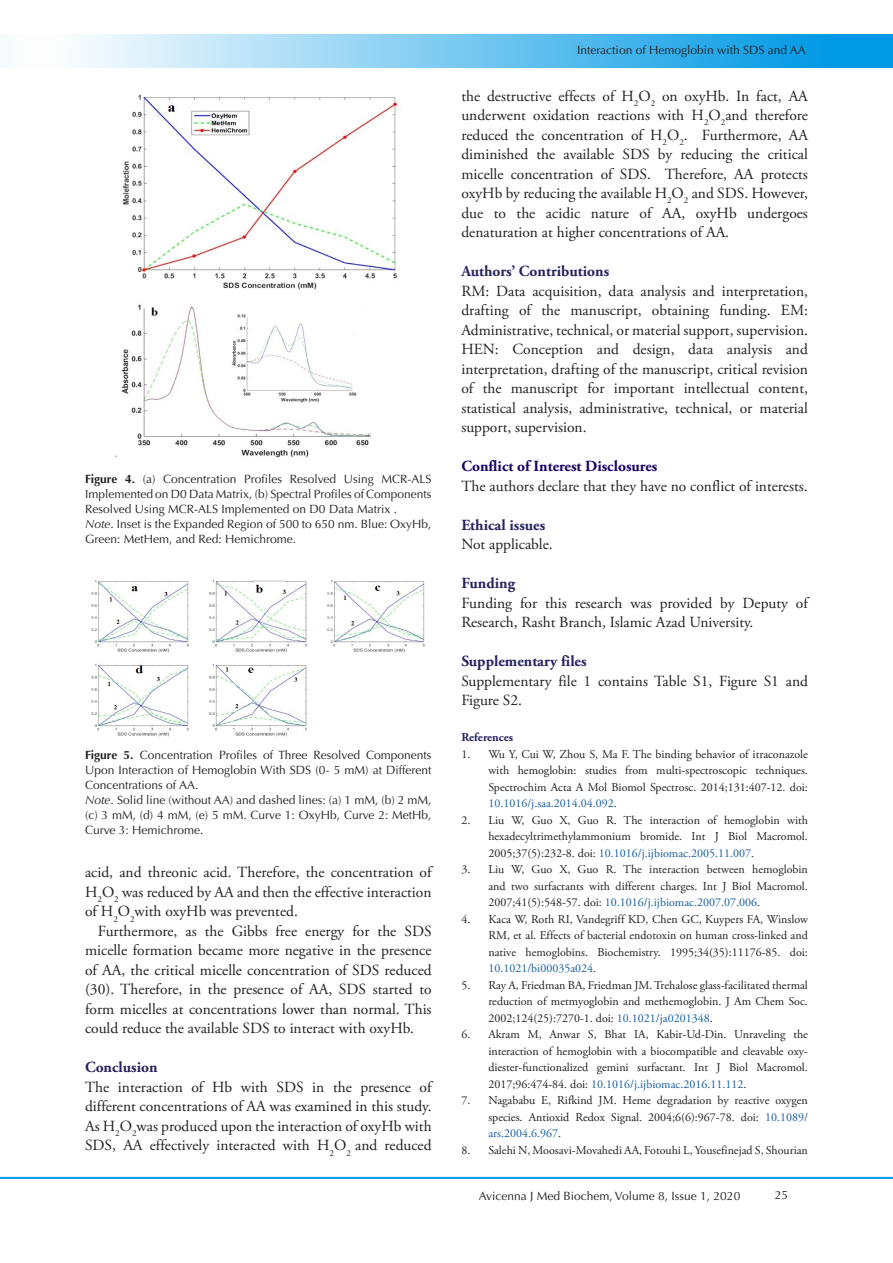
<style>
.page{position:relative;width:893px;height:1263px;background:#fff}
.page>*{position:absolute;margin:0;border:0;box-sizing:border-box;transform-origin:0 0}
.t1{font:15.45px/19.5px "Adobe Garamond Pro";color:#231f20;text-align:justify}
.t2{font:700 15.45px "Adobe Garamond Pro";color:#27235f}
.t3{font:700 15.45px "Adobe Garamond Pro";color:#180065}
.t4{font:12px/16.5px "Adobe Garamond Pro";color:#231f20;text-align:justify}
.t5{font:12px/15px "Optima LT Std";color:#231f20;text-align:justify}
.t6{font:700 12px "Adobe Garamond Pro";color:#27235f}
.s1{font-weight:700}
.s2{font-style:italic}
.s3{color:#175d9e}
</style>
<div class="page">
<hr style="left:0;top:1177px;width:893px;height:2px;background:#0099e5">
<div style="left:0;top:35px;width:892px;height:33px;background:linear-gradient(to right,#fff,#0093e3)"></div>
<img style="left:115px;top:94px;width:283px;height:364px">
<img style="left:91px;top:580px;width:334px;height:157px">
<p class="t5" style="left:85px;top:472px;width:348px"><span class="s1">Figure 4.</span> (a) Concentration Profiles Resolved Using MCR-ALS Implemented on D0 Data Matrix, (b) Spectral Profiles of Components Resolved Using MCR-ALS Implemented on D0 Data Matrix .</p>
<p class="t5" style="left:85px;top:517px;width:348px"><span class="s2">Note</span>. Inset is the Expanded Region of 500 to 650 nm. Blue: OxyHb,<br>Green: MetHem, and Red: Hemichrome.</p>
<p class="t5" style="left:85px;top:748px;width:348px"><span class="s1">Figure 5.</span> Concentration Profiles of Three Resolved Components Upon Interaction of Hemoglobin With SDS (0- 5 mM) at Different Concentrations of AA.</p>
<p class="t5" style="left:85px;top:793px;width:348px"><span class="s2">Note</span>. Solid line (without AA) and dashed lines: (a) 1 mM, (b) 2 mM, (c) 3 mM, (d) 4 mM, (e) 5 mM. Curve 1: OxyHb, Curve 2: MetHb, Curve 3: Hemichrome.</p>
<p class="t1" style="left:85px;top:863px;width:348px">acid, and threonic acid. Therefore, the concentration of H<sub>2</sub>O<sub>2</sub> was reduced by AA and then the effective interaction of H<sub>2</sub>O<sub>2</sub>with oxyHb was prevented.</p>
<p class="t1" style="left:85px;top:922px;width:348px;text-indent:13px">Furthermore, as the Gibbs free energy for the SDS micelle formation became more negative in the presence of AA, the critical micelle concentration of SDS reduced (30). Therefore, in the presence of AA, SDS started to form micelles at concentrations lower than normal. This could reduce the available SDS to interact with oxyHb.</p>
<p class="t2" style="left:85px;top:1058px;width:74px">Conclusion</p>
<p class="t1" style="left:85px;top:1078px;width:348px">The interaction of Hb with SDS in the presence of different concentrations of AA was examined in this study.<br>As H<sub>2</sub>O<sub>2</sub>was produced upon the interaction of oxyHb with SDS, AA effectively interacted with H<sub>2</sub>O<sub>2</sub> and reduced</p>
<p class="t5" style="left:577px;top:42px;width:230px">Interaction of Hemoglobin with SDS and AA</p>
<p class="t1" style="left:461px;top:86px;width:348px">the destructive effects of H<sub>2</sub>O<sub>2</sub> on oxyHb. In fact, AA underwent oxidation reactions with H<sub>2</sub>O<sub>2</sub>and therefore reduced the concentration of H<sub>2</sub>O<sub>2</sub>. Furthermore, AA diminished the available SDS by reducing the critical micelle concentration of SDS. Therefore, AA protects oxyHb by reducing the available H<sub>2</sub>O<sub>2</sub> and SDS. However, due to the acidic nature of AA, oxyHb undergoes denaturation at higher concentrations of AA.</p>
<p class="t2" style="left:461px;top:262px;width:149px">Authors’ Contributions</p>
<p class="t1" style="left:461px;top:281px;width:348px">RM: Data acquisition, data analysis and interpretation, drafting of the manuscript, obtaining funding. EM:<br>Administrative, technical, or material support, supervision.<br>HEN: Conception and design, data analysis and interpretation, drafting of the manuscript, critical revision of the manuscript for important intellectual content, statistical analysis, administrative, technical, or material support, supervision.</p>
<p class="t3" style="left:461px;top:457px;width:197px">Conflict of Interest Disclosures</p>
<p class="t1" style="left:461px;top:476px;width:348px">The authors declare that they have no conflict of interests.</p>
<p class="t2" style="left:461px;top:516px;width:85px">Ethical issues</p>
<p class="t1" style="left:461px;top:535px;width:93px">Not applicable.</p>
<p class="t2" style="left:461px;top:574px;width:55px">Funding</p>
<p class="t1" style="left:461px;top:593px;width:348px">Funding for this research was provided by Deputy of<br>Research, Rasht Branch, Islamic Azad University.</p>
<p class="t2" style="left:461px;top:652px;width:127px">Supplementary files</p>
<p class="t1" style="left:461px;top:671px;width:348px">Supplementary file 1 contains Table S1, Figure S1 and<br>Figure S2.</p>
<p class="t6" style="left:461px;top:730px;width:53px">References</p>
<p class="t4" style="left:488px;top:746px;width:321px;text-indent:-27px">1. Wu Y, Cui W, Zhou S, Ma F. The binding behavior of itraconazole with hemoglobin: studies from multi-spectroscopic techniques.<br>Spectrochim Acta A Mol Biomol Spectrosc. 2014;131:407-12. doi:<br><span class="s3">10.1016/j.saa.2014.04.092</span>.</p>
<p class="t4" style="left:488px;top:812px;width:321px;text-indent:-27px">2. Liu W, Guo X, Guo R. The interaction of hemoglobin with hexadecyltrimethylammonium bromide. Int J Biol Macromol.<br>2005;37(5):232-8. doi: <span class="s3">10.1016/j.ijbiomac.2005.11.007</span>.</p>
<p class="t4" style="left:488px;top:861px;width:321px;text-indent:-27px">3. Liu W, Guo X, Guo R. The interaction between hemoglobin and two surfactants with different charges. Int J Biol Macromol.<br>2007;41(5):548-57. doi: <span class="s3">10.1016/j.ijbiomac.2007.07.006</span>.</p>
<p class="t4" style="left:488px;top:911px;width:321px;text-indent:-27px">4. Kaca W, Roth RI, Vandegriff KD, Chen GC, Kuypers FA, Winslow RM, et al. Effects of bacterial endotoxin on human cross-linked and native hemoglobins. Biochemistry. 1995;34(35):11176-85. doi:<br><span class="s3">10.1021/bi00035a024</span>.</p>
<p class="t4" style="left:488px;top:977px;width:321px;text-indent:-27px">5. Ray A, Friedman BA, Friedman JM. Trehalose glass-facilitated thermal reduction of metmyoglobin and methemoglobin. J Am Chem Soc.<br>2002;124(25):7270-1. doi: <span class="s3">10.1021/ja0201348</span>.</p>
<p class="t4" style="left:488px;top:1026px;width:321px;text-indent:-27px">6. Akram M, Anwar S, Bhat IA, Kabir-Ud-Din. Unraveling the interaction of hemoglobin with a biocompatible and cleavable oxy&shy;diester-functionalized gemini surfactant. Int J Biol Macromol.<br>2017;96:474-84. doi: <span class="s3">10.1016/j.ijbiomac.2016.11.112</span>.</p>
<p class="t4" style="left:488px;top:1092px;width:321px;text-indent:-27px">7. Nagababu E, Rifkind JM. Heme degradation by reactive oxygen species. Antioxid Redox Signal. 2004;6(6):967-78. doi: <span class="s3">10.1089/ ars.2004.6.967</span>.</p>
<p class="t4" style="left:461px;top:1142px;width:348px">8. Salehi N, Moosavi-Movahedi AA, Fotouhi L, Yousefinejad S, Shourian</p>
<p class="t5" style="left:479px;top:1189px;width:263px">Avicenna J Med Biochem, Volume 8, Issue 1, 2020</p>
<p class="t5" style="left:775px;top:1188px;width:15px">25</p>
</div>
